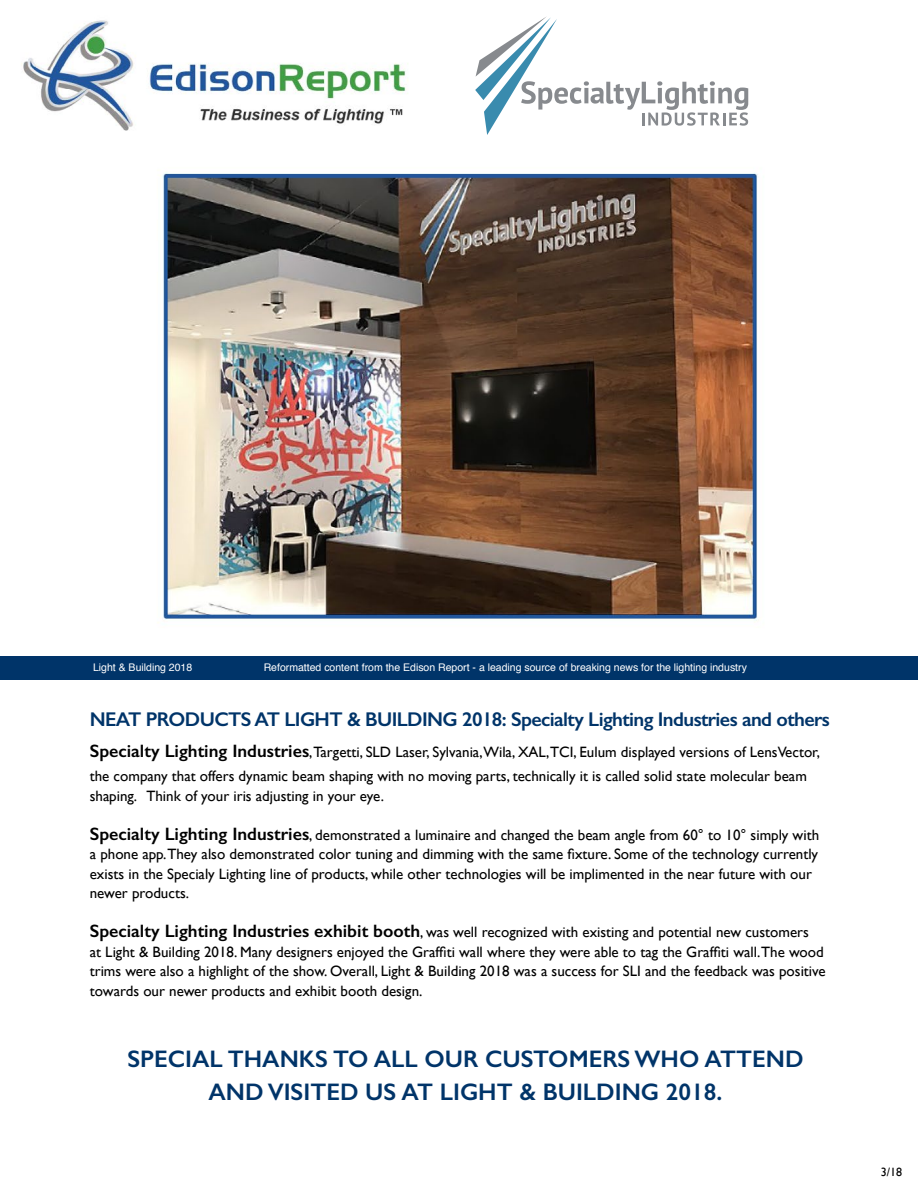
<style>
.page{position:relative;width:918px;height:1188px;background:#fff}
.page>*{position:absolute;margin:0;border:0;box-sizing:border-box;transform-origin:0 0}
.t1{font:600 24px "Gill Sans";color:#003469}
.t2{font:600 19.95px "Gill Sans";letter-spacing:-.03em;color:#003469}
.t3{font:15px/19.5px "Gill Sans";color:#000}
.t4{font:12px "Gill Sans";color:#000}
.t5{font:10.5px "Helvetica";color:#fff}
.s1{font-weight:600;font-size:18px}
</style>
<div class="page">
<img style="left:21px;top:20px;width:737px;height:603px">
<div style="left:0;top:657px;width:918px;height:23px;background:#003469"></div>
<svg style="left:475px;top:17px;width:273px;height:118px"></svg>
<p class="t5" style="left:93px;top:659px;width:101px">Light &amp; Building 2018</p>
<p class="t5" style="left:264px;top:659px;width:485px">Reformatted content from the Edison Report - a leading source of breaking news for the lighting industry</p>
<p class="t2" style="left:90px;top:707px;width:742px">NEAT PRODUCTS AT LIGHT &amp; BUILDING 2018: Specialty Lighting Industries and others</p>
<p class="t3" style="left:90px;top:740px;width:732px;line-height:24px"><span class="s1">Specialty Lighting Industries</span>,Targetti, SLD Laser, Sylvania,Wila, XAL,TCI, Eulum displayed versions of LensVector, the company that offers dynamic beam shaping with no moving parts, technically it is called solid state molecular beam</p>
<p class="t3" style="left:90px;top:786px;width:296px">shaping. Think of your iris adjusting in your eye.</p>
<p class="t3" style="left:90px;top:825px;width:731px"><span class="s1">Specialty Lighting Industries</span>, demonstrated a luminaire and changed the beam angle from 60° to 10° simply with a phone app.They also demonstrated color tuning and dimming with the same fixture. Some of the technology currently exists in the Specialy Lighting line of products, while other technologies will be implimented in the near future with our newer products.</p>
<p class="t3" style="left:90px;top:922px;width:737px"><span class="s1">Specialty Lighting Industries exhibit booth</span>, was well recognized with existing and potential new customers<br>at Light &amp; Building 2018. Many designers enjoyed the Graffiti wall where they were able to tag the Graffiti wall.The wood trims were also a highlight of the show. Overall, Light &amp; Building 2018 was a success for SLI and the feedback was positive towards our newer products and exhibit booth design.</p>
<p class="t1" style="left:127px;top:1044px;width:678px">SPECIAL THANKS TO ALL OUR CUSTOMERS WHO ATTEND</p>
<p class="t1" style="left:208px;top:1077px;width:516px">AND VISITED US AT LIGHT &amp; BUILDING 2018.</p>
<p class="t4" style="left:881px;top:1164px;width:23px">3/18</p>
</div>
